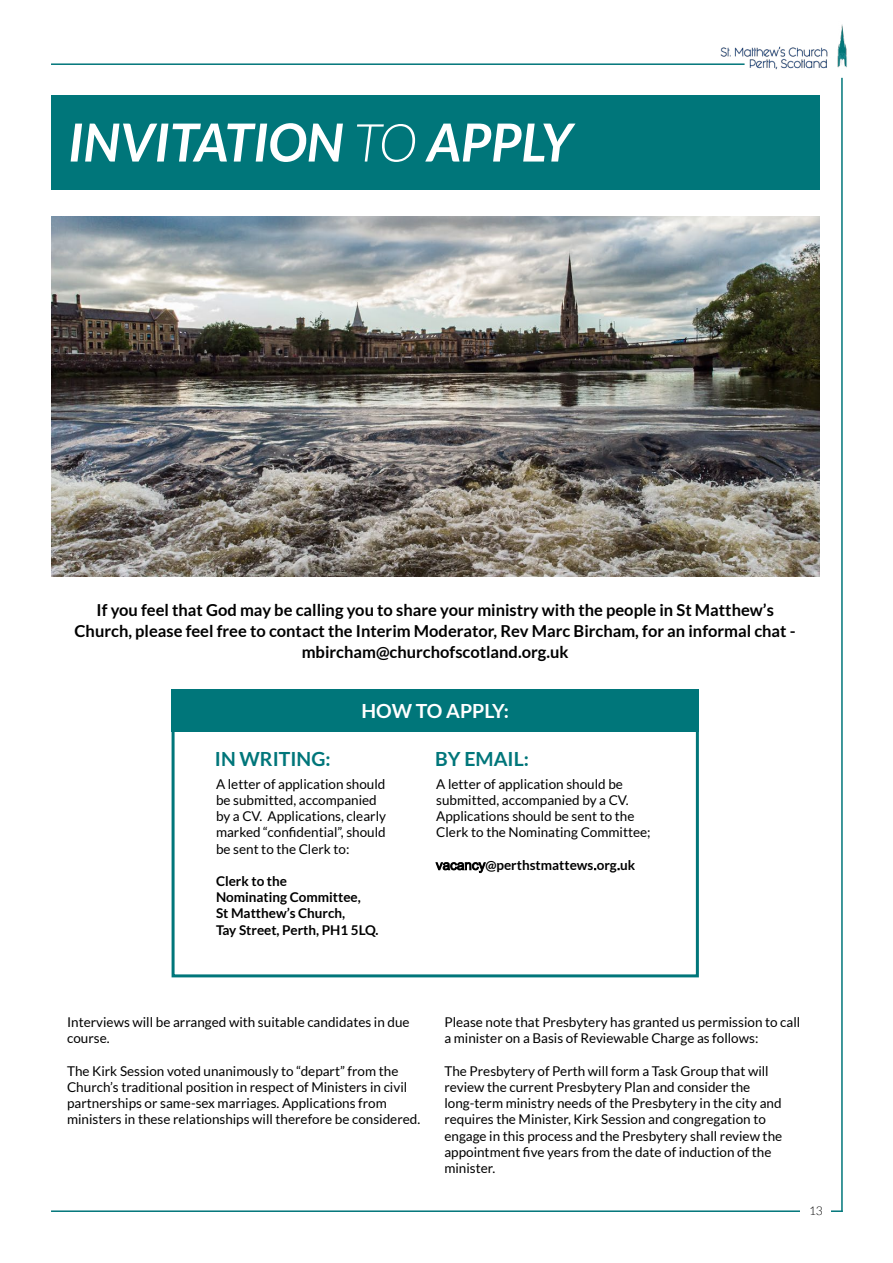
<style>
.page{position:relative;width:893px;height:1263px;background:#fff}
.page>*{position:absolute;margin:0;border:0;box-sizing:border-box;transform-origin:0 0}
.t1{font:italic 700 52.5px "Lato";color:#fff}
.t2{font:700 19.5px "Lato";color:#00767a}
.t3{font:700 19.5px "Lato";color:#fff}
.t4{font:700 16.5px/21px "Lato";color:#000;text-align:center}
.t5{font:13.5px/16.2px "Lato";color:#000}
.t6{font:700 13.5px/16.2px "Lato";color:#000}
.t7{font:300 12px "Lato";color:#000}
.s1{font-weight:300}
.s2{font-family:"Arial Unicode MS";font-weight:400}
.s3{font-family:"Arial Hebrew";font-weight:300}
</style>
<div class="page">
<img style="left:720px;top:46px;width:108px;height:11px">
<img style="left:749px;top:58px;width:78px;height:12px">
<img style="left:837px;top:24px;width:10px;height:44px">
<hr style="left:51px;top:63px;width:694px;height:2px;background:#00767a">
<hr style="left:841px;top:78px;width:2px;height:1134px;background:#00767a">
<hr style="left:51px;top:1210px;width:792px;height:2px;background:#00767a">
<div style="left:800px;top:1205px;width:31px;height:10px;background:#fff"></div>
<div style="left:172px;top:711px;width:527px;height:266px;border:3px solid #00767a"></div>
<div style="left:172px;top:689px;width:527px;height:42px;background:#00767a"></div>
<div style="left:51px;top:95px;width:768px;height:95px;background:#00767a"></div>
<img style="left:51px;top:216px;width:768px;height:360px">
<h1 class="t1" style="left:68px;top:112px;width:506px">INVITATION <span class="s1">TO</span> APPLY</h1>
<p class="t4" style="left:75px;top:599px;width:723px">If you feel that God may be calling you to share your ministry with the people in St Matthew’s<br>Church, please feel free to contact the Interim Moderator, Rev Marc Bircham, for an informal chat - mbircham@churchofscotland.org.uk</p>
<h2 class="t3" style="left:361px;top:699px;width:149px">HOW TO APPLY:</h2>
<h2 class="t2" style="left:215px;top:748px;width:117px">IN WRITING:</h2>
<h2 class="t2" style="left:435px;top:748px;width:95px">BY EMAIL:</h2>
<p class="t5" style="left:436px;top:776px;width:216px">A letter of application should be submitted, accompanied by a CV.<br>Applications should be sent to the Clerk to the Nominating Committee;</p>
<p class="t6" style="left:436px;top:856px;width:201px"><span class="s2">vacancy</span>@perthstmattews<span class="s3">.</span>org<span class="s3">.</span>uk</p>
<p class="t5" style="left:216px;top:776px;width:172px">A letter of application should be submitted, accompanied by a CV. Applications, clearly marked “confidential”, should be sent to the Clerk to:</p>
<p class="t6" style="left:216px;top:873px;width:164px">Clerk to the<br>Nominating Committee,<br>St Matthew’s Church,<br>Tay Street, Perth, PH1 5LQ.</p>
<p class="t5" style="left:67px;top:1014px;width:344px">Interviews will be arranged with suitable candidates in due course.</p>
<p class="t5" style="left:67px;top:1063px;width:355px">The Kirk Session voted unanimously to “depart” from the Church’s traditional position in respect of Ministers in civil partnerships or same-sex marriages. Applications from ministers in these relationships will therefore be considered.</p>
<p class="t5" style="left:444px;top:1014px;width:357px">Please note that Presbytery has granted us permission to call a minister on a Basis of Reviewable Charge as follows:</p>
<p class="t5" style="left:444px;top:1063px;width:339px">The Presbytery of Perth will form a Task Group that will review the current Presbytery Plan and consider the long-term ministry needs of the Presbytery in the city and requires the Minister, Kirk Session and congregation to engage in this process and the Presbytery shall review the appointment five years from the date of induction of the minister.</p>
<p class="t7" style="left:809px;top:1204px;width:15px">13</p>
</div>
